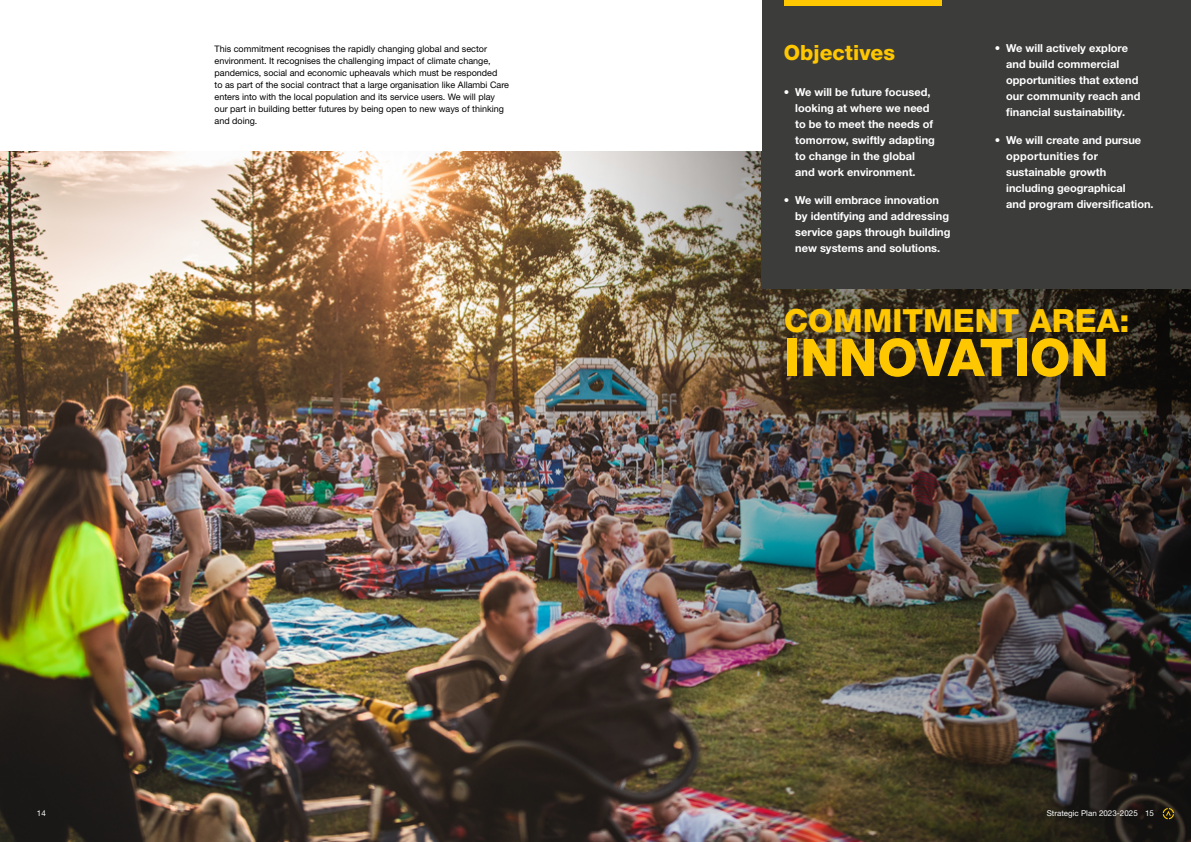
<style>
.page{position:relative;width:1191px;height:842px;background:#fff}
.page>*{position:absolute;margin:0;border:0;box-sizing:border-box;transform-origin:0 0}
.t1{font:800 52px "Helvetica Neue LT Std";color:#ffc700}
.t2{font:800 32px "Helvetica Neue LT Std";color:#ffc700}
.t3{font:800 21px "Helvetica Neue LT Std";color:#ffc700}
.t4{font:700 11px/16px "Helvetica Neue LT Std";color:#fff}
.t5{font:9px/12px "Helvetica Neue LT Std";color:#000}
.t6{font:8px "Helvetica Neue LT Std";color:#fff}
</style>
<div class="page">
<img style="left:0;top:151px;width:1191px;height:691px">
<svg style="left:1162px;top:808px;width:12px;height:11px"></svg>
<div style="left:761px;top:0;width:430px;height:288px;background:#3c3c3b"></div>
<div style="left:784px;top:0;width:157px;height:6px;background:#ffc700"></div>
<p class="t5" style="left:214px;top:43px;width:296px">This commitment recognises the rapidly changing global and sector environment. It recognises the challenging impact of climate change, pandemics, social and economic upheavals which must be responded<br>to as part of the social contract that a large organisation like Allambi Care enters into with the local population and its service users. We will play our part in building better futures by being open to new ways of thinking and doing.</p>
<h3 class="t3" style="left:784px;top:40px;width:113px">Objectives</h3>
<p class="t4" style="left:795px;top:84px;width:141px;text-indent:-11px">• We will be future focused, looking at where we need to be to meet the needs of tomorrow, swiftly adapting to change in the global and work environment.</p>
<p class="t4" style="left:795px;top:192px;width:157px;text-indent:-11px">• We will embrace innovation by identifying and addressing service gaps through building new systems and solutions.</p>
<p class="t4" style="left:1006px;top:40px;width:136px;text-indent:-11px">• We will actively explore and build commercial opportunities that extend our community reach and financial sustainability.</p>
<p class="t4" style="left:1006px;top:132px;width:149px;text-indent:-11px">• We will create and pursue opportunities for sustainable growth including geographical<br>and program diversification.</p>
<h2 class="t2" style="left:784px;top:302px;width:347px">COMMITMENT AREA:</h2>
<h1 class="t1" style="left:784px;top:327px;width:326px">INNOVATION</h1>
<p class="t6" style="left:37px;top:809px;width:10px">14</p>
<p class="t6" style="left:1046px;top:809px;width:109px">Strategic Plan 2023-2025 15</p>
</div>
